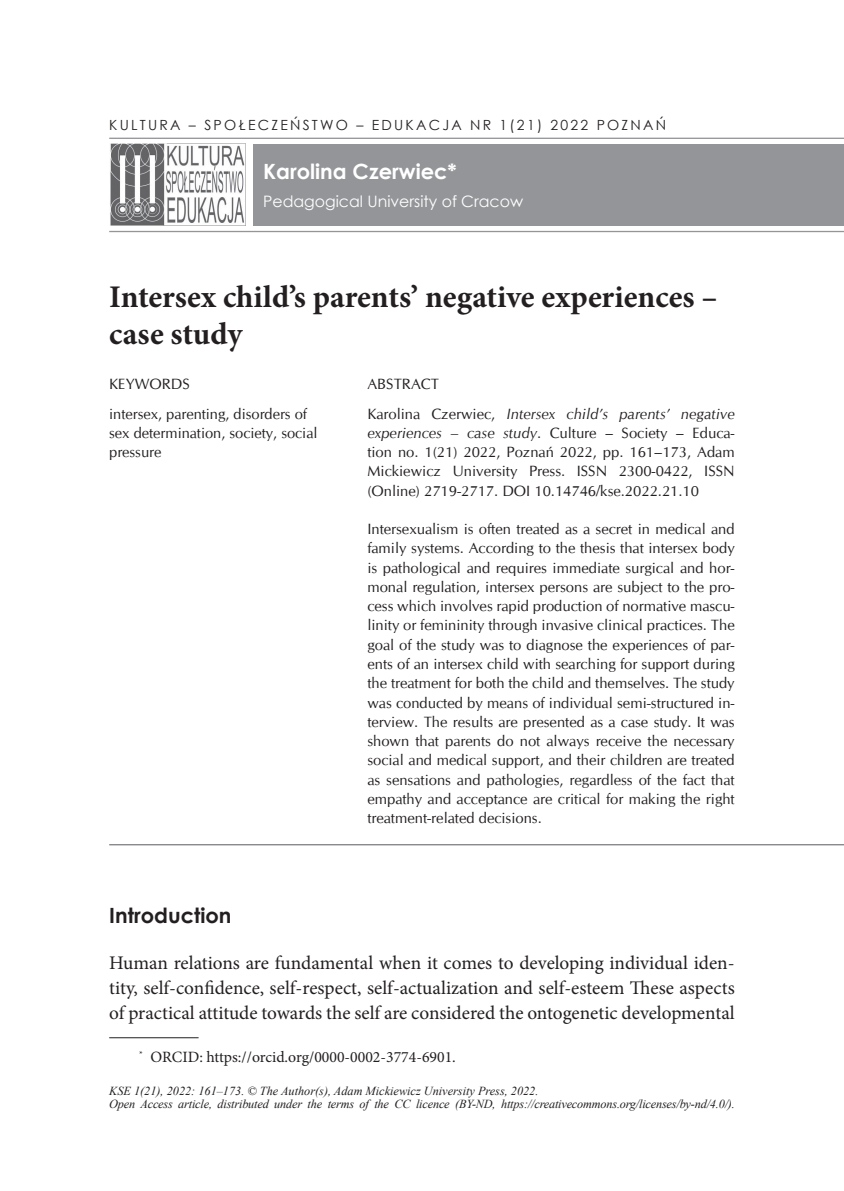
<style>
.page{position:relative;width:844px;height:1191px;background:#fff}
.page>*{position:absolute;margin:0;border:0;box-sizing:border-box;transform-origin:0 0}
.t1{font:700 31.5px/36.8px "Minion Pro";color:#231f20}
.t2{font:700 21px "Century Gothic";color:#fff}
.t3{font:700 21px "Century Gothic";color:#231f20}
.t4{font:19.25px/25px "Minion Pro";letter-spacing:-.005em;color:#231f20;text-align:justify}
.t5{font:15.75px "Minion Pro";color:#231f20}
.t6{font:15.75px "Century Gothic";color:#fff}
.t7{font:14.88px/19.2px "CG Omega";color:#231f20;text-align:justify}
.t8{font:italic 14.88px/29.8px "CG Omega";color:#231f20}
.t9{font:14px "Century Gothic";letter-spacing:.16em;color:#231f20}
.t10{font:italic 12.25px/12.2px "Times New Roman";letter-spacing:-.015em;color:#231f20}
.s1{font-style:normal}
.s2{font-style:italic}
</style>
<div class="page">
<div style="left:253px;top:144px;width:590px;height:82px;background:#939598"></div>
<hr style="left:109px;top:1037px;width:89px;height:1px;background:#231f20">
<hr style="left:109px;top:138px;width:734px;height:1px;background:#939598">
<img style="left:110px;top:144px;width:135px;height:82px">
<hr style="left:109px;top:844px;width:734px;height:1px;background:#808285">
<hr style="left:109px;top:231px;width:734px;height:1px;background:#939598">
<p class="t9" style="left:109px;top:115px;width:558px">KULTURA – SPOŁECZEŃSTWO – EDUKACJA NR 1(21) 2022 POZNAŃ</p>
<h2 class="t2" style="left:263px;top:155px;width:195px">Karolina Czerwiec*</h2>
<p class="t6" style="left:263px;top:190px;width:261px">Pedagogical University of Cracow</p>
<h1 class="t1" style="left:109px;top:278px;width:609px">Intersex child’s parents’ negative experiences – case study<sup>1</sup></h1>
<p class="t7" style="left:109px;top:369px;width:199px;line-height:29.8px">KEYWORDS<br>intersex, parenting, disorders of</p>
<p class="t7" style="left:109px;top:423px;width:210px">sex determination, society, social pressure</p>
<p class="t8" style="left:367px;top:369px;width:369px"><span class="s1">ABSTRACT<br>Karolina Czerwiec,</span> Intersex child’s parents’ negative</p>
<p class="t7" style="left:367px;top:423px;width:369px"><span class="s2">experiences – case study</span>. Culture – Society – Educa&shy;tion no. 1(21) 2022, Poznań 2022, pp. 161–173, Adam Mickiewicz University Press. ISSN 2300-0422, ISSN (Online) 2719-2717. DOI 10.14746/kse.2022.21.10</p>
<p class="t7" style="left:367px;top:519px;width:369px">Intersexualism is often treated as a secret in medical and family systems. According to the thesis that intersex body is pathological and requires immediate surgical and hor&shy;monal regulation, intersex persons are subject to the pro&shy;cess which involves rapid production of normative mascu&shy;linity or femininity through invasive clinical practices. The goal of the study was to diagnose the experiences of par&shy;ents of an intersex child with searching for support during the treatment for both the child and themselves. The study was conducted by means of individual semi-structured in&shy;terview. The results are presented as a case study. It was shown that parents do not always receive the necessary social and medical support, and their children are treated as sensations and pathologies, regardless of the fact that empathy and acceptance are critical for making the right treatment-related decisions.</p>
<h2 class="t3" style="left:109px;top:899px;width:124px">Introduction</h2>
<p class="t4" style="left:109px;top:950px;width:627px">Human relations are fundamental when it comes to developing individual iden&shy;tity, self-confidence, self-respect, self-actualization and self-esteem These aspects of practical attitude towards the self are considered the ontogenetic developmental</p>
<p class="t5" style="left:139px;top:1046px;width:318px"><sup>*</sup> ORCID: https://orcid.org/0000-0002-3774-6901.</p>
<p class="t10" style="left:109px;top:1084px;width:627px">KSE 1(21), 2022: 161–173. © The Author(s), Adam Mickiewicz University Press, 2022.<br>Open Access article, distributed under the terms of the CC licence (BY-ND, https://creativecommons.org/licenses/by-nd/4.0/).</p>
</div>
